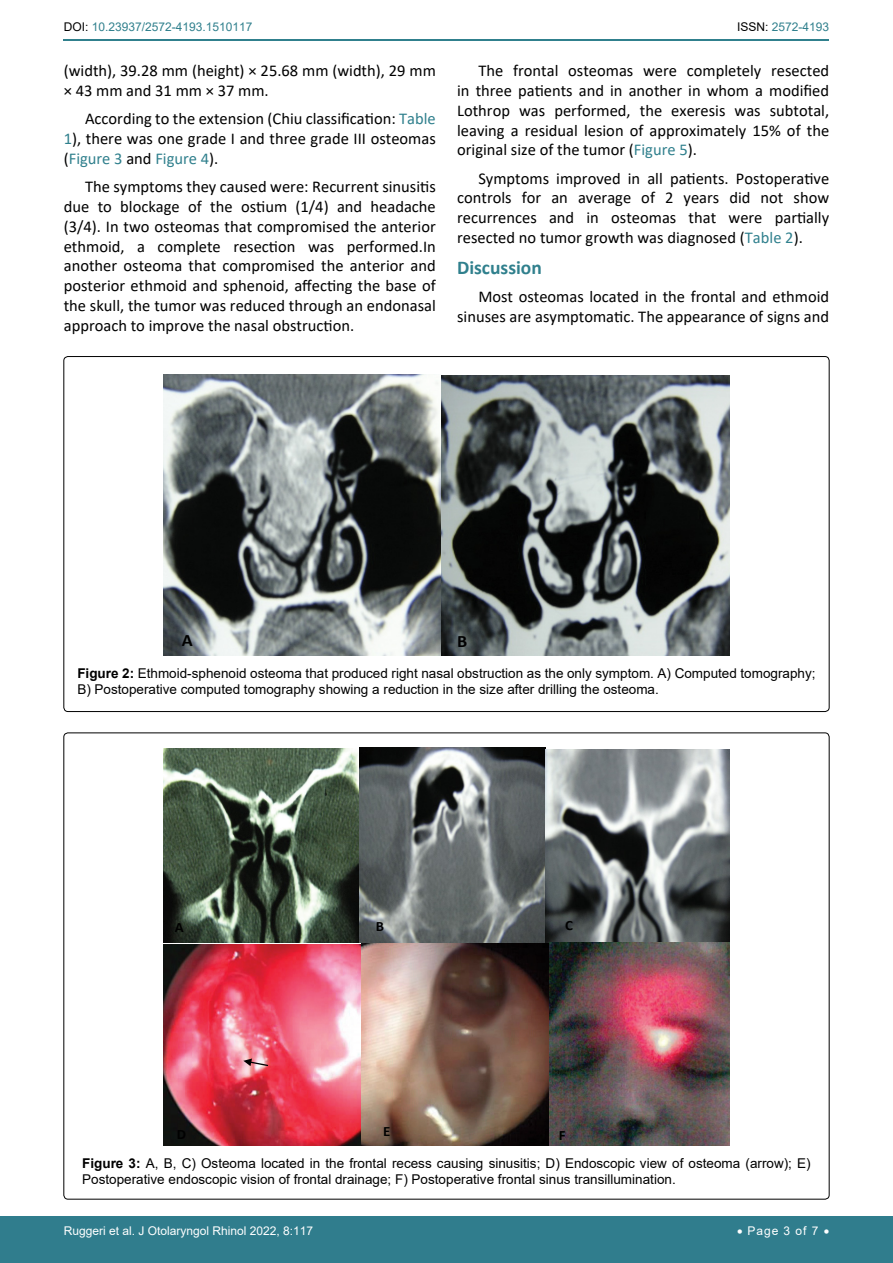
<style>
.page{position:relative;width:893px;height:1263px;background:#fff}
.page>*{position:absolute;margin:0;border:0;box-sizing:border-box;transform-origin:0 0}
.t1{font:700 19.5px "Calibri";color:#30808d}
.t2{font:700 17.4px "Calibri";color:#010101;scale:1.04 1}
.t3{font:16.5px/19.8px "Calibri";color:#000;text-align:justify}
.t4{font:700 14.25px "Calibri";color:#010101;scale:1.04 1}
.t5{font:13.5px/16.2px "Arial";color:#000}
.t6{font:12px "Arial";color:#fff}
.t7{font:12px "Arial";color:#30808d}
.s1{color:#000}
.s2{color:#30808d}
.s3{font-weight:700}
</style>
<div class="page">
<hr style="left:64px;top:40px;width:765px;height:1px;background:#30808d">
<div style="left:0;top:1217px;width:893px;height:46px;background:#307d8d"></div>
<img style="left:163px;top:374px;width:567px;height:281px">
<img style="left:164px;top:748px;width:382px;height:194px">
<img style="left:546px;top:750px;width:184px;height:192px">
<img style="left:164px;top:942px;width:566px;height:203px">
<svg style="left:243px;top:1058px;width:26px;height:9px"></svg>
<p class="t7" style="left:64px;top:19px;width:190px"><span class="s1">DOI:</span> 10.23937/2572-4193.1510117</p>
<p class="t7" style="left:737px;top:19px;width:94px"><span class="s1">ISSN:</span> 2572-4193</p>
<p class="t3" style="left:64px;top:60px;width:374px">(width), 39.28 mm (height) × 25.68 mm (width), 29 mm × 43 mm and 31 mm × 37 mm.</p>
<p class="t3" style="left:64px;top:108px;width:374px;text-indent:21px">According to the extension (Chiu classification: <span class="s2">Table 1</span>), there was one grade I and three grade III osteomas (<span class="s2">Figure 3</span> and <span class="s2">Figure 4</span>).</p>
<p class="t3" style="left:64px;top:176px;width:374px;text-indent:21px">The symptoms they caused were: Recurrent sinusitis due to blockage of the ostium (1/4) and headache (3/4). In two osteomas that compromised the anterior ethmoid, a complete resection was performed.In another osteoma that compromised the anterior and posterior ethmoid and sphenoid, affecting the base of the skull, the tumor was reduced through an endonasal approach to improve the nasal obstruction.</p>
<p class="t3" style="left:457px;top:60px;width:374px;text-indent:21px">The frontal osteomas were completely resected in three patients and in another in whom a modified Lothrop was performed, the exeresis was subtotal, leaving a residual lesion of approximately 15% of the original size of the tumor (<span class="s2">Figure 5</span>).</p>
<p class="t3" style="left:457px;top:168px;width:374px;text-indent:21px">Symptoms improved in all patients. Postoperative controls for an average of 2 years did not show recurrences and in osteomas that were partially resected no tumor growth was diagnosed (<span class="s2">Table 2</span>).</p>
<p class="t1" style="left:457px;top:254px;width:86px">Discussion</p>
<p class="t3" style="left:457px;top:287px;width:374px;text-align:right">Most osteomas located in the frontal and ethmoid sinuses are asymptomatic. The appearance of signs and</p>
<p class="t2" style="left:182px;top:628px;width:12px">A</p>
<p class="t2" style="left:457px;top:629px;width:11px">B</p>
<p class="t5" style="left:77px;top:665px;width:740px"><span class="s3">Figure 2:</span> Ethmoid-sphenoid osteoma that produced right nasal obstruction as the only symptom. A) Computed tomography;<br>B) Postoperative computed tomography showing a reduction in the size after drilling the osteoma.</p>
<p class="t4" style="left:175px;top:917px;width:10px">A</p>
<p class="t4" style="left:376px;top:916px;width:9px">B</p>
<p class="t4" style="left:565px;top:915px;width:9px">C</p>
<p class="t4" style="left:383px;top:1121px;width:8px">E</p>
<p class="t4" style="left:559px;top:1125px;width:8px">F</p>
<p class="t5" style="left:82px;top:1155px;width:730px"><span class="s3">Figure 3:</span> A, B, C) Osteoma located in the frontal recess causing sinusitis; D) Endoscopic view of osteoma (arrow); E)<br>Postoperative endoscopic vision of frontal drainage; F) Postoperative frontal sinus transillumination.</p>
<p class="t6" style="left:64px;top:1223px;width:251px">Ruggeri et al. J Otolaryngol Rhinol 2022, 8:117</p>
<p class="t6" style="left:737px;top:1223px;width:94px">• Page 3 of 7 •</p>
</div>
